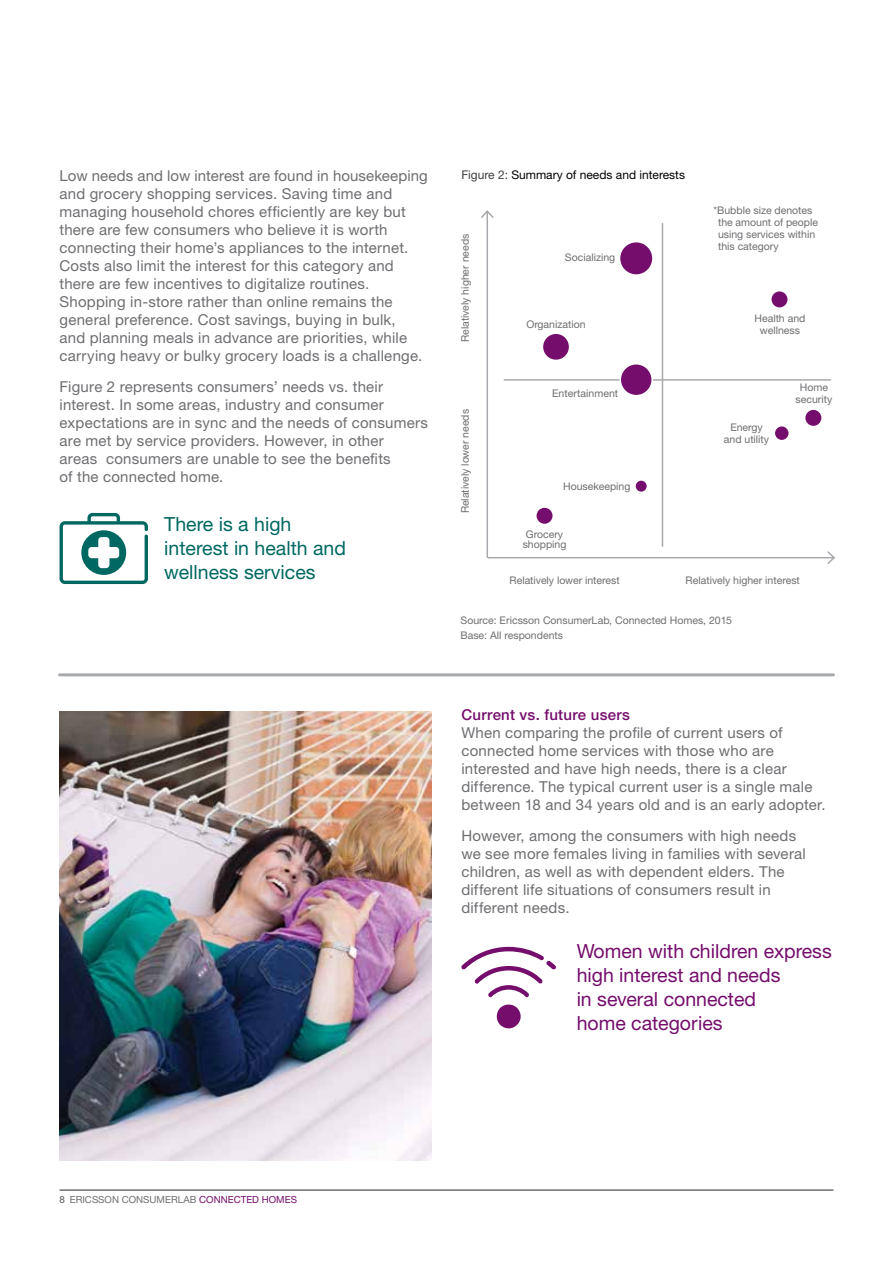
<style>
.page{position:relative;width:893px;height:1263px;background:#fff}
.page>*{position:absolute;margin:0;border:0;box-sizing:border-box;transform-origin:0 0}
.t1{font:19.5px/24px "Ericsson Sans";color:#750d6c}
.t2{font:19.5px/24px "Ericsson Sans";color:#006862}
.t3{font:15px/18px "Ericsson Sans";letter-spacing:.015em;color:#6d6e71}
.t4{font:500 15px "Ericsson Sans";letter-spacing:.02em;color:#750d6c}
.t5{font:12px "Ericsson Sans";color:#000}
.t6{font:10.5px/12px "Ericsson Sans";color:#6d6e71;text-align:center}
.t7{font:9.75px "Ericsson Sans";color:#6d6e71}
.t8{font:9.75px "Ericsson Sans";color:#750d6c}
.s1{color:#414042}
.s2{font-weight:500}
.s3{color:#750d6c}
</style>
<div class="page">
<img style="left:60px;top:711px;width:372px;height:450px">
<hr style="left:60px;top:1189px;width:773px;height:2px;background:#6d6e71">
<hr style="left:488px;top:557px;width:346px;height:1px;background:#a7a9ac">
<svg style="left:826px;top:551px;width:9px;height:13px"></svg>
<hr style="left:504px;top:379px;width:326px;height:2px;background:#a7a9ac">
<hr style="left:662px;top:224px;width:1px;height:322px;background:#a7a9ac">
<hr style="left:486px;top:211px;width:2px;height:346px;background:#a7a9ac">
<svg style="left:481px;top:210px;width:13px;height:9px"></svg>
<div style="left:771px;top:291px;width:16px;height:16px;background:#750d6c;border-radius:50%"></div>
<div style="left:805px;top:410px;width:16px;height:16px;background:#750d6c;border-radius:50%"></div>
<div style="left:537px;top:508px;width:15px;height:16px;background:#750d6c;border-radius:50%"></div>
<div style="left:775px;top:426px;width:13px;height:14px;background:#750d6c;border-radius:50%"></div>
<div style="left:636px;top:481px;width:11px;height:11px;background:#750d6c;border-radius:50%"></div>
<div style="left:620px;top:242px;width:32px;height:32px;background:#750d6c;border-radius:50%"></div>
<div style="left:620px;top:364px;width:32px;height:32px;background:#750d6c;border-radius:50%"></div>
<div style="left:619px;top:363px;width:34px;height:33px;border:2px solid #fff;border-radius:50%"></div>
<div style="left:543px;top:334px;width:26px;height:26px;background:#750d6c;border-radius:50%"></div>
<hr style="left:60px;top:673px;width:773px;height:3px;background:#a7a9ac">
<svg style="left:461px;top:947px;width:95px;height:82px"></svg>
<svg style="left:60px;top:513px;width:88px;height:71px"></svg>
<p class="t3" style="left:60px;top:167px;width:370px">Low needs and low interest are found in housekeeping and grocery shopping services. Saving time and managing household chores efficiently are key but there are few consumers who believe it is worth connecting their home’s appliances to the internet.<br>Costs also limit the interest for this category and there are few incentives to digitalize routines.<br>Shopping in-store rather than online remains the general preference. Cost savings, buying in bulk,<br>and planning meals in advance are priorities, while carrying heavy or bulky grocery loads is a challenge.</p>
<p class="t3" style="left:60px;top:377px;width:370px">Figure 2 represents consumers’ needs vs. their interest. In some areas, industry and consumer expectations are in sync and the needs of consumers are met by service providers. H owever, in other<br>areas consumers are unable to see the benefits<br>of the connected home.</p>
<h1 class="t2" style="left:164px;top:512px;width:183px">There is a high interest in health and wellness services</h1>
<p class="t5" style="left:461px;top:168px;width:225px"><span class="s1">Figure 2:</span> Summary of needs and interests</p>
<p class="t6" style="left:459px;top:342px;width:110px;rotate:-90deg">Relatively higher needs</p>
<p class="t6" style="left:459px;top:513px;width:106px;rotate:-90deg">Relatively lower needs</p>
<p class="t6" style="left:565px;top:251px;width:52px">Socializing</p>
<p class="t6" style="left:526px;top:319px;width:61px">Organization</p>
<p class="t6" style="left:552px;top:388px;width:67px">Entertainment</p>
<p class="t6" style="left:563px;top:481px;width:69px">Housekeeping</p>
<p class="t6" style="left:523px;top:529px;width:45px;line-height:10.5px">Grocery shopping</p>
<p class="t6" style="left:718px;top:205px;width:102px;text-align:left;text-indent:-5px">*Bubble size denotes the amount of people using services within this category</p>
<p class="t6" style="left:754px;top:313px;width:52px">H ealth and wellness</p>
<p class="t6" style="left:724px;top:421px;width:47px">Energy and utility</p>
<p class="t6" style="left:795px;top:381px;width:38px">Home security</p>
<p class="t6" style="left:509px;top:574px;width:112px">Relatively lower interest</p>
<p class="t6" style="left:686px;top:574px;width:116px">Relatively higher interest</p>
<p class="t6" style="left:461px;top:613px;width:273px;line-height:15px;text-align:left">Source: Ericsson ConsumerLab, Connected Homes, 2015<br>Base: All respondents</p>
<p class="t4" style="left:461px;top:706px;width:170px">Current vs. future users</p>
<p class="t3" style="left:461px;top:724px;width:366px">When comparing the profile of current users of connected home services with those who are interested and have high needs, there is a clear difference. The typical current user is a single male between 18 and 34 years old and is an early adopter.</p>
<p class="t3" style="left:461px;top:826px;width:346px">However, among the consumers with high needs we see more females living in families with several children, as well as with dependent elders. The different life situations of consumers result in different needs.</p>
<h1 class="t1" style="left:577px;top:940px;width:257px">Women with children express high interest and needs<br>in several connected<br>home categories</h1>
<p class="t7" style="left:60px;top:1194px;width:148px"><span class="s2">8</span> ERICSSON CONSUMERLAB <span class="s3">connec</span></p>
<p class="t8" style="left:241px;top:1194px;width:37px">ted homes</p>
</div>
